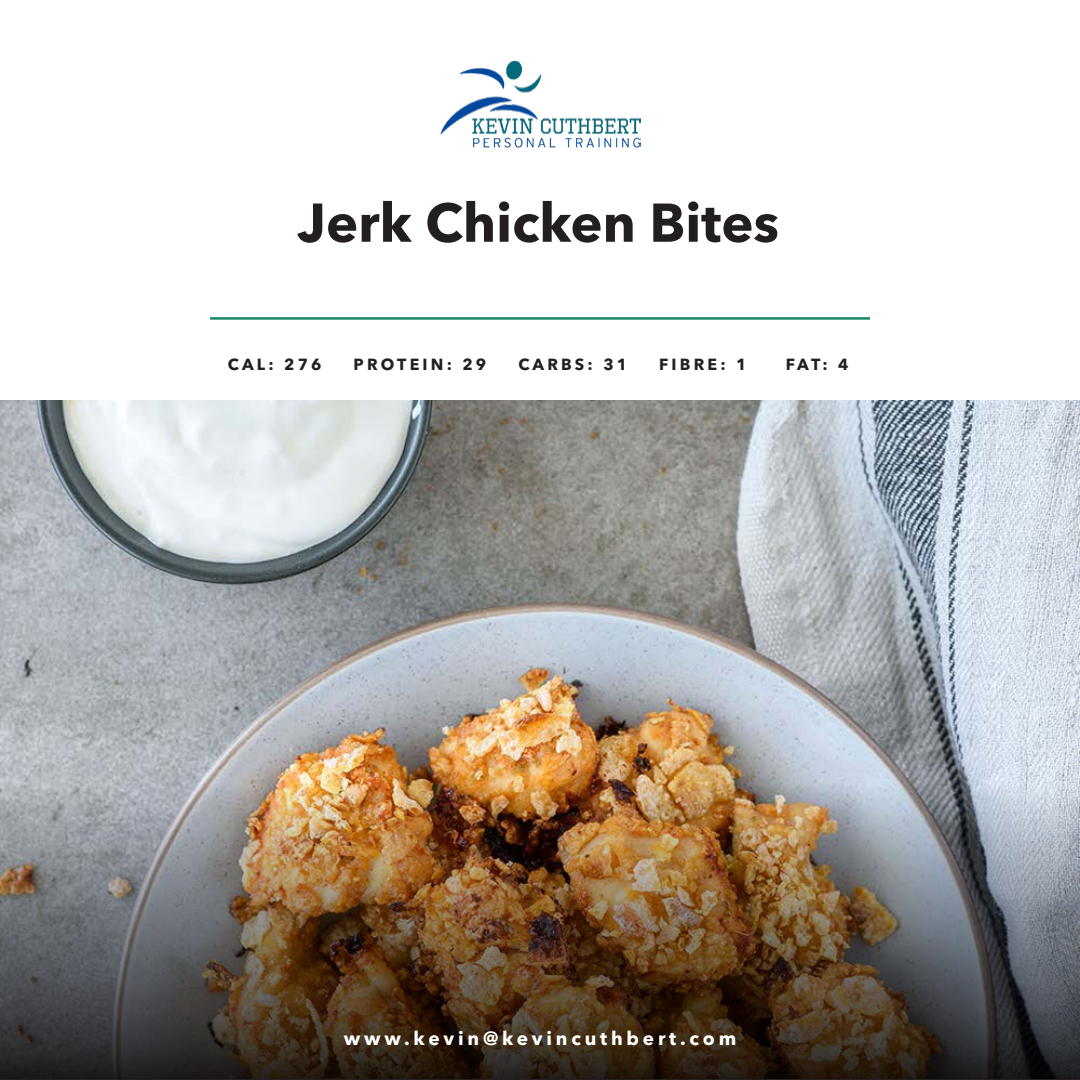
<style>
.page{position:relative;width:1080px;height:1080px;background:#fff}
.page>*{position:absolute;margin:0;border:0;box-sizing:border-box;transform-origin:0 0}
.t1{font:700 54px "Avenir Next LT Pro";color:#231f20}
.t2{font:700 19px "Avenir Next LT Pro";letter-spacing:.2em;color:#fff}
.t3{font:700 16px "Avenir Next LT Pro";letter-spacing:.2em;color:#231f20}
</style>
<div class="page">
<img style="left:0;top:400px;width:1080px;height:383px">
<img style="left:0;top:783px;width:1080px;height:297px">
<img style="left:440px;top:60px;width:201px;height:88px">
<hr style="left:210px;top:317px;width:660px;height:3px;background:#198668">
<p class="t1" style="left:297px;top:190px;width:483px">Jerk Chicken Bites</p>
<p class="t3" style="left:228px;top:355px;width:95px">CAL: 276</p>
<p class="t3" style="left:354px;top:355px;width:134px">PROTEIN: 29</p>
<p class="t3" style="left:518px;top:355px;width:110px">CARBS: 31</p>
<p class="t3" style="left:659px;top:355px;width:89px">FIBRE: 1</p>
<p class="t3" style="left:786px;top:355px;width:64px">FAT: 4</p>
<p class="t2" style="left:344px;top:1027px;width:394px">www.kevin@kevincuthbert.com</p>
</div>
